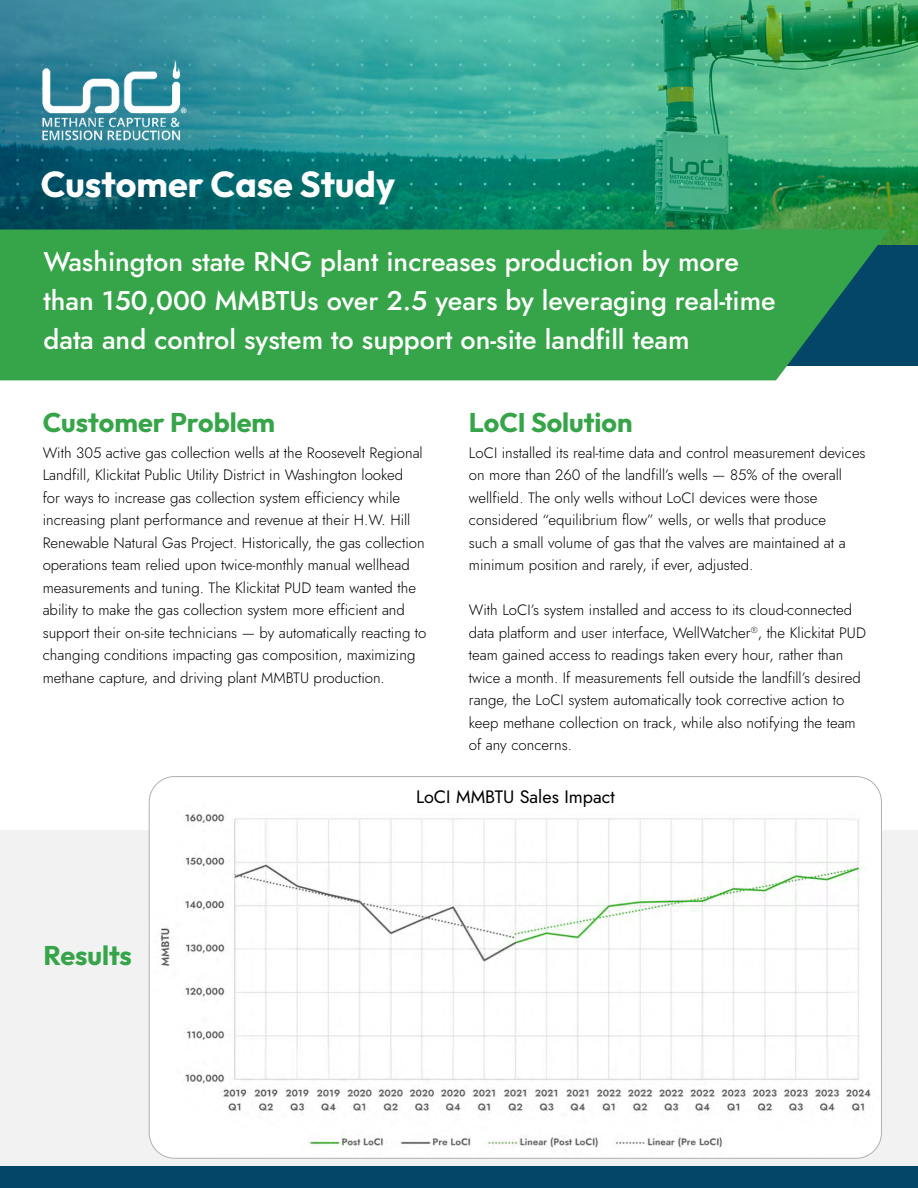
<style>
.page{position:relative;width:918px;height:1188px;background:#fff}
.page>*{position:absolute;margin:0;border:0;box-sizing:border-box;transform-origin:0 0}
.t1{font:100 36px "Outfit";color:#fff}
.t2{font:500 27px/39px "Jost";color:#fff}
.t3{font:100 27px "Outfit";color:#36a448}
.t4{font:18px "Jost";color:#000}
.t5{font:300 15px/22.5px "Jost";color:#000}
</style>
<div class="page">
<img style="left:0;top:0;width:918px;height:245px">
<div style="left:0;top:830px;width:918px;height:358px;background:#f2f2f2"></div>
<svg style="left:20px;top:40px;width:189px;height:109px;background:#4d97a7"></svg>
<div style="left:0;top:1166px;width:918px;height:22px;background:#044668"></div>
<div style="left:0;top:245px;width:918px;height:121px;background:#044668"></div>
<div style="left:0;top:230px;width:890px;height:150px;background:#36a448"></div>
<img style="left:149px;top:777px;width:731px;height:380px">
<h1 class="t1" style="left:41px;top:163px;width:356px">Customer Case Study</h1>
<h2 class="t2" style="left:44px;top:242px;width:734px">Washington state RNG plant increases production by more than 150,000 MMBTUs over 2.5 years by leveraging real-time data and control system to support on-site landfill team</h2>
<h2 class="t3" style="left:43px;top:407px;width:234px">Customer Problem</h2>
<p class="t5" style="left:43px;top:441px;width:385px">With 305 active gas collection wells at the Roosevelt Regional Landfill, Klickitat Public Utility District in Washington looked<br>for ways to increase gas collection system efficiency while increasing plant performance and revenue at their H.W. Hill Renewable Natural Gas Project. Historically, the gas collection operations team relied upon twice-monthly manual wellhead measurements and tuning. The Klickitat PUD team wanted the ability to make the gas collection system more efficient and support their on-site technicians — by automatically reacting to changing conditions impacting gas composition, maximizing methane capture, and driving plant MMBTU production.</p>
<h2 class="t3" style="left:469px;top:407px;width:165px">LoCI Solution</h2>
<p class="t5" style="left:469px;top:441px;width:398px">LoCI installed its real-time data and control measurement devices on more than 260 of the landfill’s wells — 85% of the overall wellfield. The only wells without LoCI devices were those considered “equilibrium flow” wells, or wells that produce<br>such a small volume of gas that the valves are maintained at a minimum position and rarely, if ever, adjusted.</p>
<p class="t5" style="left:469px;top:599px;width:399px">With LoCI’s system installed and access to its cloud-connected data platform and user interface, WellWatcher<sup>®</sup>, the Klickitat PUD team gained access to readings taken every hour, rather than twice a month. If measurements fell outside the landfill’s desired range, the LoCI system automatically took corrective action to keep methane collection on track, while also notifying the team of any concerns.</p>
<h2 class="t3" style="left:44px;top:940px;width:90px">Results</h2>
<p class="t4" style="left:416px;top:784px;width:200px">LoCI MMBTU Sales Impact</p>
</div>
